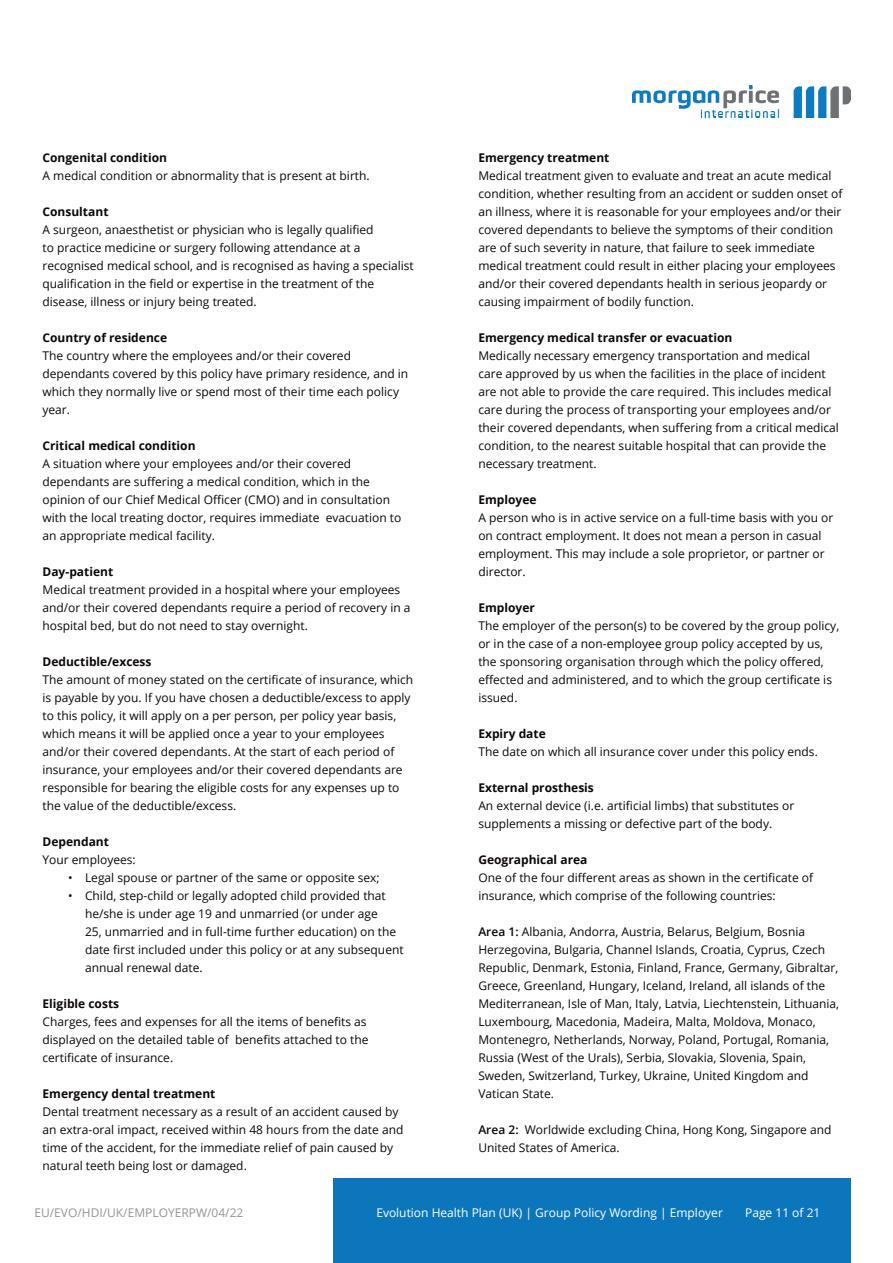
<style>
.page{position:relative;width:893px;height:1263px;background:#fff}
.page>*{position:absolute;margin:0;border:0;box-sizing:border-box;transform-origin:0 0}
.Main_text_body{font:12px/18px "Open Sans";color:#0c0806}
.Main_text_body-2{font:700 12px "Open Sans";color:#0c0806}
.t1{font:12px "Open Sans";color:#fff}
.t2{font:12px "Open Sans";color:#939598}
.s1{font-weight:600}
</style>
<div class="page">
<div style="left:333px;top:1178px;width:517px;height:85px;background:#0c76bd"></div>
<img style="left:632px;top:85px;width:218px;height:32px">
<p class="Main_text_body-2" style="left:43px;top:149px;width:126px">Congenital condition</p>
<p class="Main_text_body" style="left:43px;top:166px;width:329px">A medical condition or abnormality that is present at birth.</p>
<p class="Main_text_body-2" style="left:43px;top:203px;width:68px">Consultant</p>
<p class="Main_text_body" style="left:43px;top:220px;width:333px">A surgeon, anaesthetist or physician who is legally qualified</p>
<p class="Main_text_body" style="left:43px;top:238px;width:373px">to practice medicine or surgery following attendance at a recognised medical school, and is recognised as having a specialist qualification in the field or expertise in the treatment of the disease, illness or injury being treated.</p>
<p class="Main_text_body-2" style="left:43px;top:329px;width:126px">Country of residence</p>
<p class="Main_text_body" style="left:43px;top:346px;width:367px">The country where the employees and/or their covered dependants covered by this policy have primary residence, and in which they normally live or spend most of their time each policy year.</p>
<p class="Main_text_body-2" style="left:43px;top:437px;width:155px">Critical medical condition</p>
<p class="Main_text_body" style="left:43px;top:454px;width:360px">A situation where your employees and/or their covered dependants are suffering a medical condition, which in the opinion of our Chief Medical Officer (CMO) and in consultation with the local treating doctor, requires immediate evacuation to an appropriate medical facility.</p>
<p class="Main_text_body-2" style="left:43px;top:563px;width:72px">Day-patient</p>
<p class="Main_text_body" style="left:43px;top:580px;width:369px">Medical treatment provided in a hospital where your employees and/or their covered dependants require a period of recovery in a hospital bed, but do not need to stay overnight.</p>
<p class="Main_text_body-2" style="left:43px;top:653px;width:111px">Deductible/excess</p>
<p class="Main_text_body" style="left:43px;top:670px;width:372px">The amount of money stated on the certificate of insurance, which is payable by you. If you have chosen a deductible/excess to apply to this policy, it will apply on a per person, per policy year basis, which means it will be applied once a year to your employees and/or their covered dependants. At the start of each period of insurance, your employees and/or their covered dependants are responsible for bearing the eligible costs for any expenses up to the value of the deductible/excess.</p>
<p class="Main_text_body-2" style="left:43px;top:833px;width:68px">Dependant</p>
<p class="Main_text_body" style="left:43px;top:850px;width:95px">Your employees:</p>
<p class="Main_text_body" style="left:68px;top:868px;width:313px">• Legal spouse or partner of the same or opposite sex;</p>
<p class="Main_text_body" style="left:85px;top:886px;width:320px;text-indent:-17px">• Child, step-child or legally adopted child provided that he/she is under age 19 and unmarried (or under age<br>25, unmarried and in full-time further education) on the date first included under this policy or at any subsequent annual renewal date.</p>
<p class="Main_text_body-2" style="left:43px;top:995px;width:78px">Eligible costs</p>
<p class="Main_text_body" style="left:43px;top:1012px;width:328px">Charges, fees and expenses for all the items of benefits as displayed on the detailed table of benefits attached to the certificate of insurance.</p>
<p class="Main_text_body-2" style="left:43px;top:1085px;width:174px">Emergency dental treatment</p>
<p class="Main_text_body" style="left:43px;top:1102px;width:362px">Dental treatment necessary as a result of an accident caused by an extra-oral impact, received within 48 hours from the date and time of the accident, for the immediate relief of pain caused by natural teeth being lost or damaged.</p>
<p class="Main_text_body-2" style="left:478px;top:149px;width:133px">Emergency treatment</p>
<p class="Main_text_body" style="left:478px;top:166px;width:366px">Medical treatment given to evaluate and treat an acute medical condition, whether resulting from an accident or sudden onset of an illness, where it is reasonable for your employees and/or their covered dependants to believe the symptoms of their condition are of such severity in nature, that failure to seek immediate medical treatment could result in either placing your employees and/or their covered dependants health in serious jeopardy or causing impairment of bodily function.</p>
<p class="Main_text_body-2" style="left:478px;top:329px;width:255px">Emergency medical transfer or evacuation</p>
<p class="Main_text_body" style="left:478px;top:346px;width:362px">Medically necessary emergency transportation and medical<br>care approved by us when the facilities in the place of incident are not able to provide the care required. This includes medical care during the process of transporting your employees and/or their covered dependants, when suffering from a critical medical condition, to the nearest suitable hospital that can provide the necessary treatment.</p>
<p class="Main_text_body-2" style="left:478px;top:491px;width:60px">Employee</p>
<p class="Main_text_body" style="left:478px;top:508px;width:356px">A person who is in active service on a full-time basis with you or on contract employment. It does not mean a person in casual employment. This may include a sole proprietor, or partner or director.</p>
<p class="Main_text_body-2" style="left:478px;top:599px;width:58px">Employer</p>
<p class="Main_text_body" style="left:478px;top:616px;width:362px">The employer of the person(s) to be covered by the group policy, or in the case of a non-employee group policy accepted by us, the sponsoring organisation through which the policy offered, effected and administered, and to which the group certificate is issued.</p>
<p class="Main_text_body-2" style="left:478px;top:725px;width:69px">Expiry date</p>
<p class="Main_text_body" style="left:478px;top:742px;width:341px">The date on which all insurance cover under this policy ends.</p>
<p class="Main_text_body-2" style="left:478px;top:779px;width:117px">External prosthesis</p>
<p class="Main_text_body" style="left:478px;top:796px;width:317px">An external device (i.e. artificial limbs) that substitutes or</p>
<p class="Main_text_body" style="left:478px;top:814px;width:295px">supplements a missing or defective part of the body.</p>
<p class="Main_text_body-2" style="left:478px;top:851px;width:111px">Geographical area</p>
<p class="Main_text_body" style="left:478px;top:868px;width:336px">One of the four different areas as shown in the certificate of insurance, which comprise of the following countries:</p>
<p class="Main_text_body" style="left:478px;top:922px;width:362px"><span class="s1">Area 1:</span> Albania, Andorra, Austria, Belarus, Belgium, Bosnia Herzegovina, Bulgaria, Channel Islands, Croatia, Cyprus, Czech Republic, Denmark, Estonia, Finland, France, Germany, Gibraltar, Greece, Greenland, Hungary, Iceland, Ireland, all islands of the Mediterranean, Isle of Man, Italy, Latvia, Liechtenstein, Lithuania, Luxembourg, Macedonia, Madeira, Malta, Moldova, Monaco,</p>
<p class="Main_text_body" style="left:478px;top:1030px;width:352px">Montenegro, Netherlands, Norway, Poland, Portugal, Romania, Russia (West of the Urals), Serbia, Slovakia, Slovenia, Spain, Sweden, Switzerland, Turkey, Ukraine, United Kingdom and Vatican State.</p>
<p class="Main_text_body" style="left:478px;top:1120px;width:355px"><span class="s1">Area 2:</span> Worldwide excluding China, Hong Kong, Singapore and<br>United States of America.</p>
<p class="t2" style="left:34px;top:1204px;width:210px">EU/EVO/HDI/UK/EMPLOYERPW/04/22</p>
<p class="t1" style="left:376px;top:1204px;width:348px">Evolution Health Plan (UK) | Group Policy Wording | Employer</p>
<p class="t1" style="left:745px;top:1204px;width:77px">Page 11 of 21</p>
</div>
